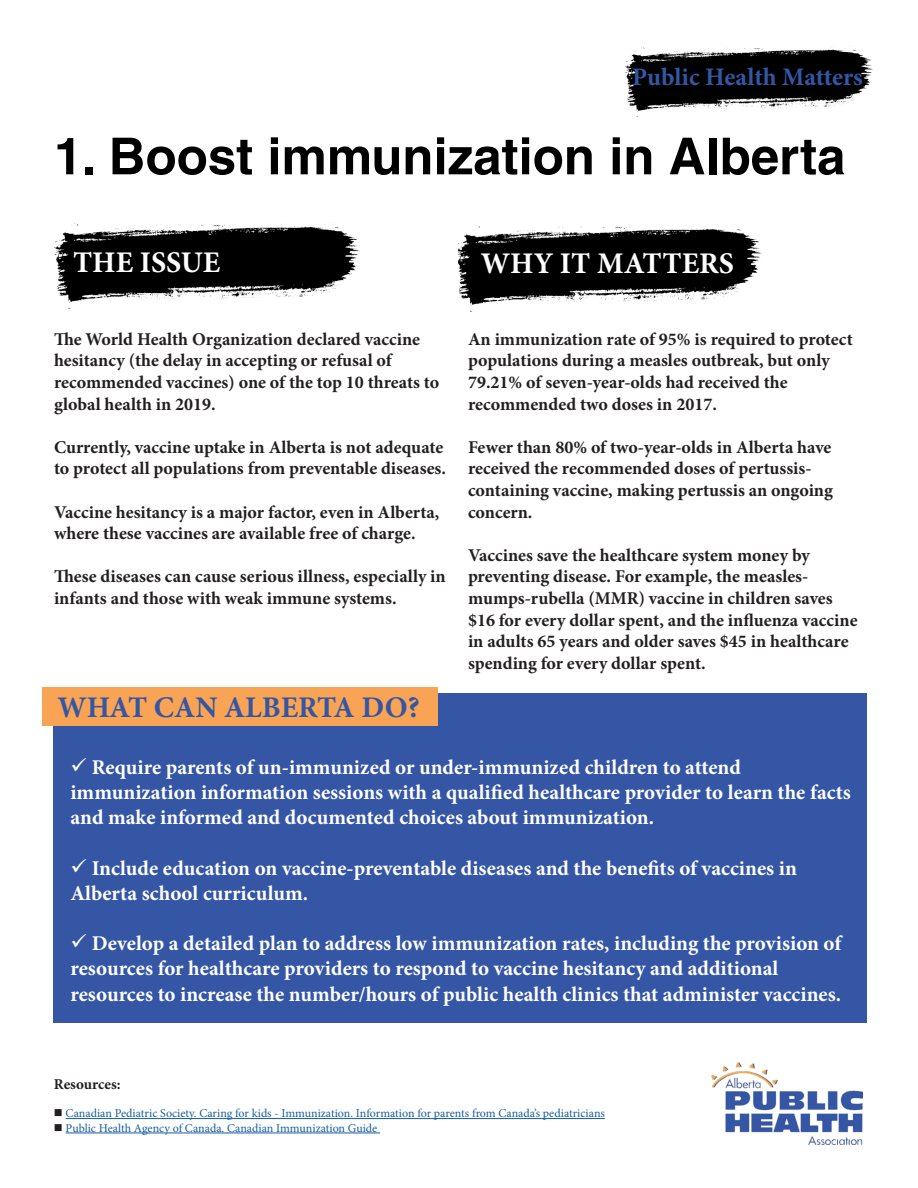
<style>
.page{position:relative;width:918px;height:1188px;background:#fff}
.page>*{position:absolute;margin:0;border:0;box-sizing:border-box;transform-origin:0 0}
.t1{font:700 51px "Helvetica";color:#000}
.t2{font:700 30px "Minion Pro";color:#fff}
.t3{font:700 30px "Minion Pro";color:#3556a4}
.t4{font:700 25.2px "Minion Pro";letter-spacing:-.005em;color:#3457a4}
.t5{font:700 21px/25.2px "Minion Pro";color:#fff}
.t6{font:700 18px/21.6px "Minion Pro";color:#231f20}
.t7{font:700 15px "Minion Pro";color:#231f20}
.t8{font:12px "Minion Pro";color:#175d9e}
.s1{color:#231f20}
</style>
<div class="page">
<img style="left:55px;top:223px;width:305px;height:86px">
<img style="left:459px;top:225px;width:303px;height:87px">
<img style="left:712px;top:1063px;width:150px;height:82px">
<div style="left:53px;top:693px;width:813px;height:329px;background:#3556a4"></div>
<div style="left:42px;top:688px;width:396px;height:38px;background:#f9a455"></div>
<hr style="left:66px;top:1118px;width:539px;height:1px;background:#175d9e">
<hr style="left:66px;top:1133px;width:314px;height:1px;background:#175d9e">
<img style="left:625px;top:46px;width:248px;height:71px">
<p class="t4" style="left:632px;top:59px;width:232px">Public Health Matters</p>
<p class="t1" style="left:54px;top:125px;width:793px">1. Boost immunization in Alberta</p>
<p class="t2" style="left:73px;top:242px;width:149px">THE ISSUE</p>
<p class="t2" style="left:481px;top:243px;width:255px">WHY IT MATTERS</p>
<p class="t6" style="left:54px;top:328px;width:387px">The World Health Organization declared vaccine hesitancy (the delay in accepting or refusal of recommended vaccines) one of the top 10 threats to global health in 2019.</p>
<p class="t6" style="left:54px;top:436px;width:394px">Currently, vaccine uptake in Alberta is not adequate to protect all populations from preventable diseases.</p>
<p class="t6" style="left:54px;top:501px;width:387px">Vaccine hesitancy is a major factor, even in Alberta, where these vaccines are available free of charge.</p>
<p class="t6" style="left:54px;top:566px;width:393px">These diseases can cause serious illness, especially in infants and those with weak immune systems.</p>
<p class="t3" style="left:57px;top:686px;width:364px">WHAT CAN ALBERTA DO?</p>
<p class="t6" style="left:468px;top:328px;width:386px">An immunization rate of 95% is required to protect populations during a measles outbreak, but only 79.21% of seven-year-olds had received the recommended two doses in 2017.</p>
<p class="t6" style="left:468px;top:436px;width:366px">Fewer than 80% of two-year-olds in Alberta have received the recommended doses of pertussis&shy;containing vaccine, making pertussis an ongoing concern.</p>
<p class="t6" style="left:468px;top:544px;width:343px">Vaccines save the healthcare system money by preventing disease. For example, the measles-</p>
<p class="t6" style="left:468px;top:587px;width:391px">mumps-rubella (MMR) vaccine in children saves $16 for every dollar spent, and the influenza vaccine in adults 65 years and older saves $45 in healthcare spending for every dollar spent.</p>
<p class="t5" style="left:70px;top:754px;width:782px">✓ Require parents of un-immunized or under-immunized children to attend immunization information sessions with a qualified healthcare provider to learn the facts and make informed and documented choices about immunization.</p>
<p class="t5" style="left:70px;top:855px;width:728px">✓ Include education on vaccine-preventable diseases and the benefits of vaccines in<br>Alberta school curriculum.</p>
<p class="t5" style="left:70px;top:931px;width:772px">✓ Develop a detailed plan to address low immunization rates, including the provision of resources for healthcare providers to respond to vaccine hesitancy and additional resources to increase the number/hours of public health clinics that administer vaccines.</p>
<p class="t7" style="left:54px;top:1073px;width:68px">Resources:</p>
<p class="t8" style="left:54px;top:1105px;width:552px"><span class="s1">■</span> Canadian Pediatric Society. Caring for kids - Immunization. Information for parents from Canada’s pediatricians</p>
<p class="t8" style="left:54px;top:1120px;width:325px"><span class="s1">■</span> Public Health Agency of Canada. Canadian Immunization Guide</p>
</div>
